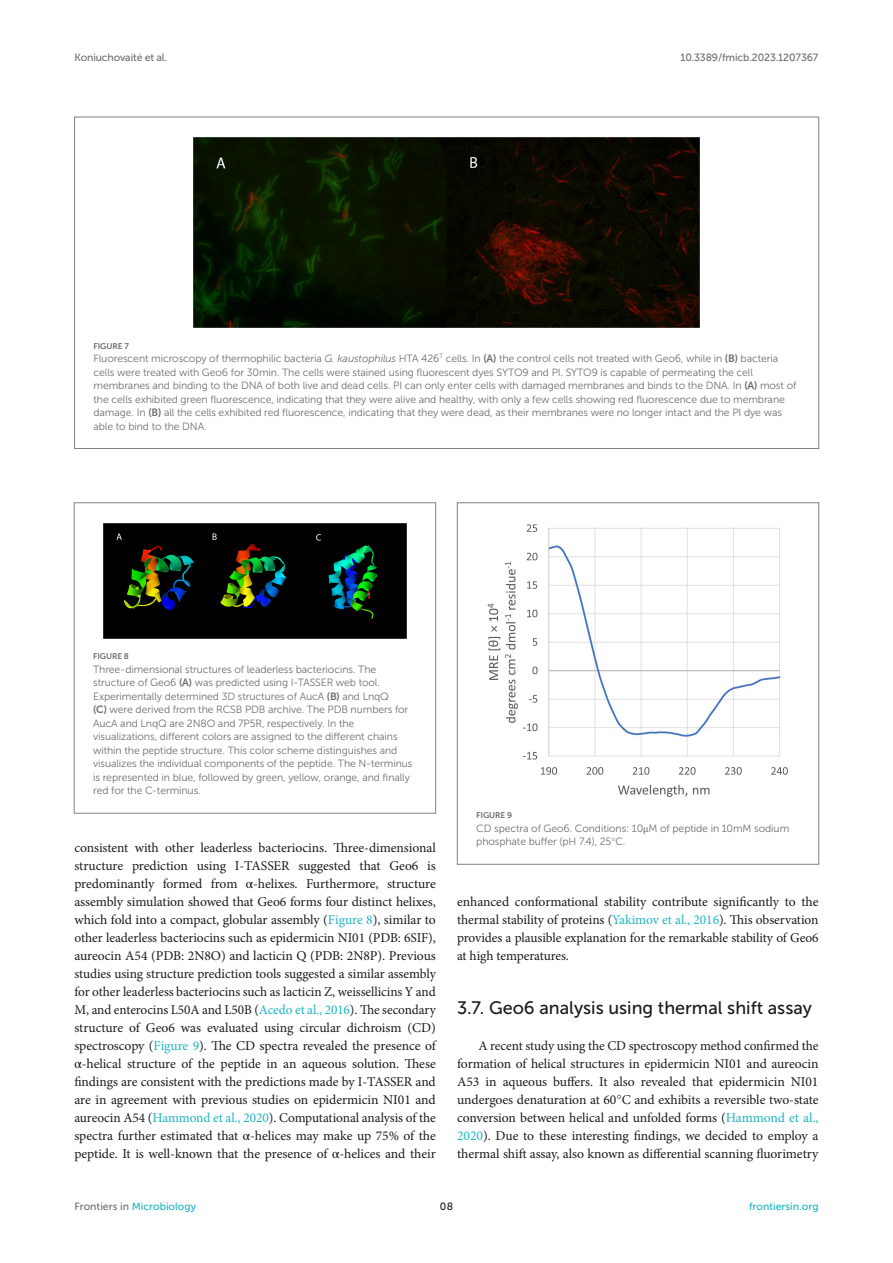
<style>
.page{position:relative;width:893px;height:1263px;background:#fff}
.page>*{position:absolute;margin:0;border:0;box-sizing:border-box;transform-origin:0 0}
.HEAD_2{font:18px "Museo Sans 500";color:#1b1c1b}
.TEXT_FLUSH{font:13.5px/18px "Minion Pro";letter-spacing:-.005em;color:#1b1c1b;text-align:justify}
.FIG_LEG{font:10.5px/13.5px "Museo Sans 300";letter-spacing:-.01em;color:#706f70}
.t1{font:10.5px "Museo Sans 500";letter-spacing:-.015em;color:#706f70}
.t2{font:10.5px "Museo Sans 500";color:#1db5c3}
.t3{font:10.5px "Museo Sans 500";color:#1b1c1b}
.FIG_HD{font:8.25px "Museo Sans 700";letter-spacing:-.01em;color:#706f70}
.s1{font-style:italic}
.s2{font-family:"Museo Sans 700"}
.s3{font-family:"STIX General"}
.s4{color:#1db5c3}
.s5{font-family:"STIX"}
.s6{color:#706f70}
</style>
<div class="page">
<img style="left:193px;top:137px;width:507px;height:191px">
<img style="left:103px;top:523px;width:304px;height:116px">
<div style="left:74px;top:503px;width:362px;height:310px;border:1px solid #808285"></div>
<img style="left:487px;top:524px;width:301px;height:273px">
<div style="left:457px;top:503px;width:362px;height:361px;border:1px solid #808285"></div>
<p class="t1" style="left:74px;top:51px;width:94px">Koniuchovaitė et al.</p>
<p class="t1" style="left:680px;top:51px;width:140px">10.3389/fmicb.2023.1207367</p>
<p class="FIG_HD" style="left:94px;top:341px;width:37px">FIGURE 7</p>
<p class="FIG_LEG" style="left:94px;top:352px;width:704px">Fluorescent microscopy of thermophilic bacteria <span class="s1">G. kaustophilus</span> HTA 426<sup>T</sup> cells. In <span class="s2">(A)</span> the control cells not treated with Geo6, while in <span class="s2">(B)</span> bacteria cells were treated with Geo6 for 30 min. The cells were stained using fluorescent dyes SYTO9 and PI. SYTO9 is capable of permeating the cell membranes and binding to the DNA of both live and dead cells. PI can only enter cells with damaged membranes and binds to the DNA. In <span class="s2">(A)</span> most of the cells exhibited green fluorescence, indicating that they were alive and healthy, with only a few cells showing red fluorescence due to membrane damage. In <span class="s2">(B)</span> all the cells exhibited red fluorescence, indicating that they were dead, as their membranes were no longer intact and the PI dye was able to bind to the DNA.</p>
<p class="FIG_HD" style="left:93px;top:652px;width:37px">FIGURE 8</p>
<p class="FIG_LEG" style="left:93px;top:662px;width:321px">Three-dimensional structures of leaderless bacteriocins. The structure of Geo6 <span class="s2">(A)</span> was predicted using I-TASSER web tool.<br>Experimentally determined 3D structures of AucA <span class="s2">(B)</span> and LnqQ<br><span class="s2">(C)</span> were derived from the RCSB PDB archive. The PDB numbers for AucA and LnqQ are 2N8O and 7P5R, respectively. In the visualizations, different colors are assigned to the different chains within the peptide structure. This color scheme distinguishes and visualizes the individual components of the peptide. The N-terminus is represented in blue, followed by green, yellow, orange, and finally red for the C-terminus.</p>
<p class="TEXT_FLUSH" style="left:74px;top:839px;width:363px">consistent with other leaderless bacteriocins. Three-dimensional structure prediction using I-TASSER suggested that Geo6 is predominantly formed from <span class="s3">α</span>-helixes. Furthermore, structure assembly simulation showed that Geo6 forms four distinct helixes, which fold into a compact, globular assembly (<span class="s4">Figure 8</span>), similar to other leaderless bacteriocins such as epidermicin NI01 (PDB: 6SIF), aureocin A54 (PDB: 2N8O) and lacticin Q (PDB: 2N8P). Previous studies using structure prediction tools suggested a similar assembly for other leaderless bacteriocins such as lacticin Z, weissellicins Y and M, and enterocins L50A and L50B (<span class="s4">Acedo et al., 2016</span>). The secondary structure of Geo6 was evaluated using circular dichroism (CD) spectroscopy (<span class="s4">Figure 9</span>). The CD spectra revealed the presence of <span class="s3">α</span>-helical structure of the peptide in an aqueous solution. These findings are consistent with the predictions made by I-TASSER and are in agreement with previous studies on epidermicin NI01 and aureocin A54 (<span class="s4">Hammond et al., 2020</span>). Computational analysis of the spectra further estimated that <span class="s3">α</span>-helices may make up 75% of the peptide. It is well-known that the presence of <span class="s3">α</span>-helices and their</p>
<p class="FIG_HD" style="left:476px;top:811px;width:37px">FIGURE 9</p>
<p class="FIG_LEG" style="left:476px;top:821px;width:315px">CD spectra of Geo6. Conditions: 10 <span class="s3">μ</span>M of peptide in 10 mM sodium phosphate buffer (pH 7.4), 25<span class="s5">°</span>C.</p>
<p class="TEXT_FLUSH" style="left:457px;top:893px;width:363px">enhanced conformational stability contribute significantly to the thermal stability of proteins (<span class="s4">Yakimov et al., 2016</span>). This observation provides a plausible explanation for the remarkable stability of Geo6 at high temperatures.</p>
<p class="HEAD_2" style="left:457px;top:998px;width:356px">3.7. Geo6 analysis using thermal shift assay</p>
<p class="TEXT_FLUSH" style="left:457px;top:1037px;width:363px;text-indent:21px">A recent study using the CD spectroscopy method confirmed the formation of helical structures in epidermicin NI01 and aureocin A53 in aqueous buffers. It also revealed that epidermicin NI01 undergoes denaturation at 60<span class="s5">°</span>C and exhibits a reversible two-state conversion between helical and unfolded forms (<span class="s4">Hammond et al., 2020</span>). Due to these interesting findings, we decided to employ a thermal shift assay, also known as differential scanning fluorimetry</p>
<p class="t2" style="left:74px;top:1200px;width:123px"><span class="s6">Frontiers in</span> Microbiology</p>
<p class="t3" style="left:440px;top:1200px;width:15px">08</p>
<p class="t2" style="left:749px;top:1200px;width:71px">frontiersin.org</p>
</div>
